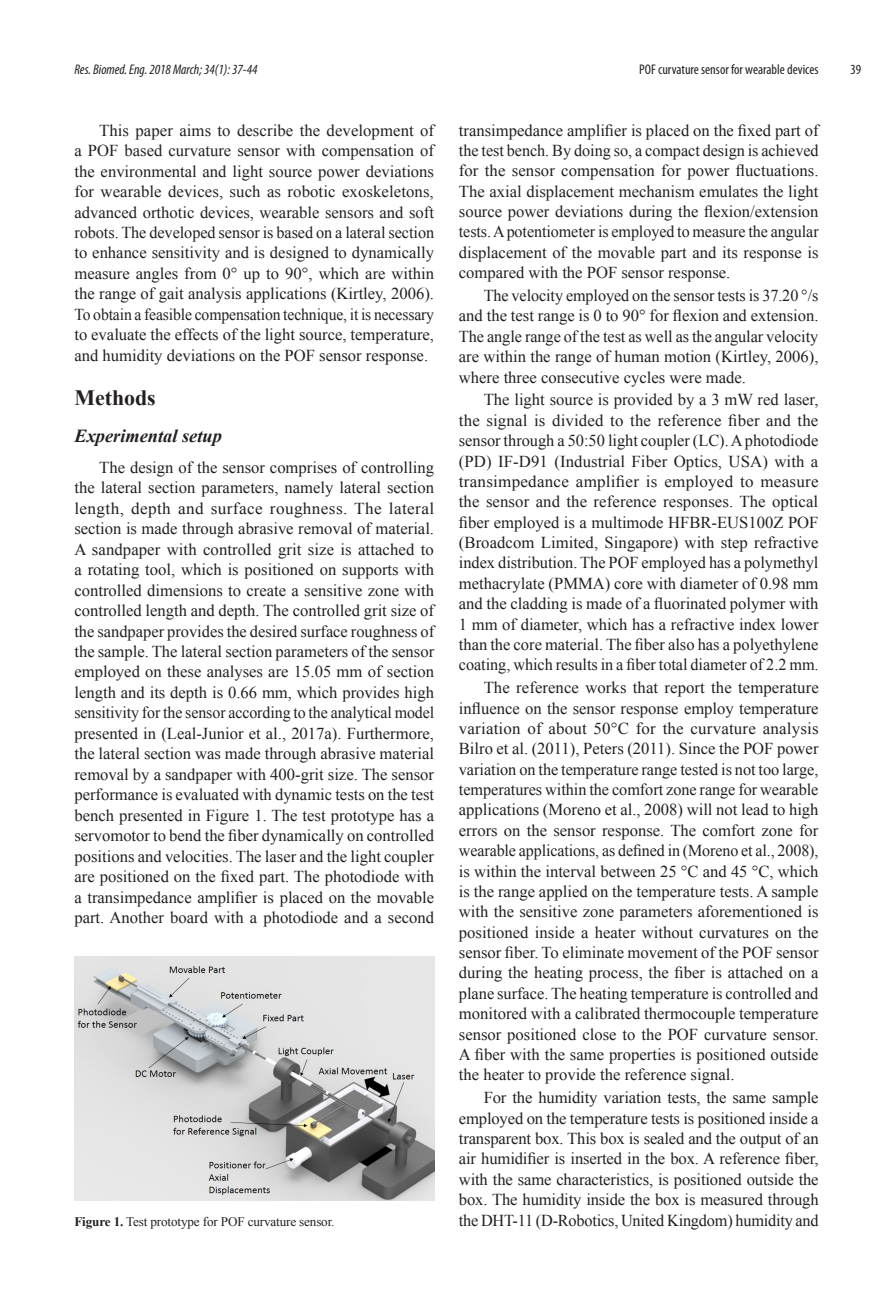
<style>
.page{position:relative;width:893px;height:1290px;background:#fff}
.page>*{position:absolute;margin:0;border:0;box-sizing:border-box;transform-origin:0 0}
.Heading1{font:700 21.88px "Times New Roman";color:#231f20}
.Heading2Alt{font:italic 700 18.38px "Times New Roman";color:#231f20}
.Paragraph{font:16.62px/20.3px "Times New Roman";color:#231f20;text-align:justify}
.t1{font:condensed 14px "Myriad Pro";color:#231f20}
.t2{font:italic condensed 14px "Myriad Pro";color:#231f20}
.FigureCaption{font:13.12px "Times New Roman";letter-spacing:-.01em;color:#231f20}
.s1{color:#fff}
.s2{font-weight:700}
</style>
<div class="page">
<img style="left:74px;top:956px;width:360px;height:245px">
<p class="t2" style="left:74px;top:61px;width:185px">Res. Biomed. Eng. 2018 March; 34(1): 37-44</p>
<p class="t1" style="left:639px;top:61px;width:223px">POF curvature sensor for wearable devices <span class="s1">39/44</span>39</p>
<p class="Paragraph" style="left:74px;top:119px;width:361px;text-indent:25px">This paper aims to describe the development of a POF based curvature sensor with compensation of the environmental and light source power deviations for wearable devices, such as robotic exoskeletons, advanced orthotic devices, wearable sensors and soft robots. The developed sensor is based on a lateral section to enhance sensitivity and is designed to dynamically measure angles from 0° up to 90°, which are within the range of gait analysis applications (Kirtley, 2006).<br>To obtain a feasible compensation technique, it is necessary to evaluate the effects of the light source, temperature, and humidity deviations on the POF sensor response.</p>
<p class="Heading1" style="left:74px;top:382px;width:83px">Methods</p>
<p class="Heading2Alt" style="left:74px;top:423px;width:149px">Experimental setup</p>
<p class="Paragraph" style="left:74px;top:456px;width:361px;text-indent:25px">The design of the sensor comprises of controlling the lateral section parameters, namely lateral section length, depth and surface roughness. The lateral section is made through abrasive removal of material.<br>A sandpaper with controlled grit size is attached to a rotating tool, which is positioned on supports with controlled dimensions to create a sensitive zone with controlled length and depth. The controlled grit size of the sandpaper provides the desired surface roughness of the sample. The lateral section parameters of the sensor employed on these analyses are 15.05 mm of section length and its depth is 0.66 mm, which provides high sensitivity for the sensor according to the analytical model presented in (Leal-Junior et al., 2017a). Furthermore, the lateral section was made through abrasive material removal by a sandpaper with 400-grit size. The sensor performance is evaluated with dynamic tests on the test bench presented in Figure 1. The test prototype has a servomotor to bend the fiber dynamically on controlled positions and velocities. The laser and the light coupler are positioned on the fixed part. The photodiode with a transimpedance amplifier is placed on the movable part. Another board with a photodiode and a second</p>
<p class="Paragraph" style="left:459px;top:120px;width:361px">transimpedance amplifier is placed on the fixed part of the test bench. By doing so, a compact design is achieved for the sensor compensation for power fluctuations.<br>The axial displacement mechanism emulates the light source power deviations during the flexion/extension tests. A potentiometer is employed to measure the angular displacement of the movable part and its response is compared with the POF sensor response.</p>
<p class="Paragraph" style="left:459px;top:285px;width:361px;text-indent:25px">The velocity employed on the sensor tests is 37.20 °/s and the test range is 0 to 90° for flexion and extension.<br>The angle range of the test as well as the angular velocity are within the range of human motion (Kirtley, 2006), where three consecutive cycles were made.</p>
<p class="Paragraph" style="left:459px;top:389px;width:361px;text-indent:25px">The light source is provided by a 3 mW red laser, the signal is divided to the reference fiber and the sensor through a 50:50 light coupler (LC). A photodiode (PD) IF‑D91 (Industrial Fiber Optics, USA) with a transimpedance amplifier is employed to measure the sensor and the reference responses. The optical fiber employed is a multimode HFBR-EUS100Z POF (Broadcom Limited, Singapore) with step refractive index distribution. The POF employed has a polymethyl methacrylate (PMMA) core with diameter of 0.98 mm and the cladding is made of a fluorinated polymer with 1 mm of diameter, which has a refractive index lower than the core material. The fiber also has a polyethylene coating, which results in a fiber total diameter of 2.2 mm.</p>
<p class="Paragraph" style="left:459px;top:677px;width:361px;text-indent:25px">The reference works that report the temperature influence on the sensor response employ temperature variation of about 50°C for the curvature analysis Bilro et al. (2011), Peters (2011). Since the POF power variation on the temperature range tested is not too large, temperatures within the comfort zone range for wearable applications (Moreno et al., 2008) will not lead to high errors on the sensor response. The comfort zone for wearable applications, as defined in (Moreno et al., 2008), is within the interval between 25 °C and 45 °C, which is the range applied on the temperature tests. A sample with the sensitive zone parameters aforementioned is positioned inside a heater without curvatures on the sensor fiber. To eliminate movement of the POF sensor during the heating process, the fiber is attached on a plane surface. The heating temperature is controlled and monitored with a calibrated thermocouple temperature sensor positioned close to the POF curvature sensor.<br>A fiber with the same properties is positioned outside the heater to provide the reference signal.</p>
<p class="Paragraph" style="left:459px;top:1087px;width:361px;text-indent:25px">For the humidity variation tests, the same sample employed on the temperature tests is positioned inside a transparent box. This box is sealed and the output of an air humidifier is inserted in the box. A reference fiber, with the same characteristics, is positioned outside the box. The humidity inside the box is measured through</p>
<p class="FigureCaption" style="left:74px;top:1212px;width:262px"><span class="s2">Figure 1.</span> Test prototype for POF curvature sensor.</p>
<p class="Paragraph" style="left:459px;top:1209px;width:361px">the DHT-11 (D-Robotics, United Kingdom) humidity and</p>
</div>
